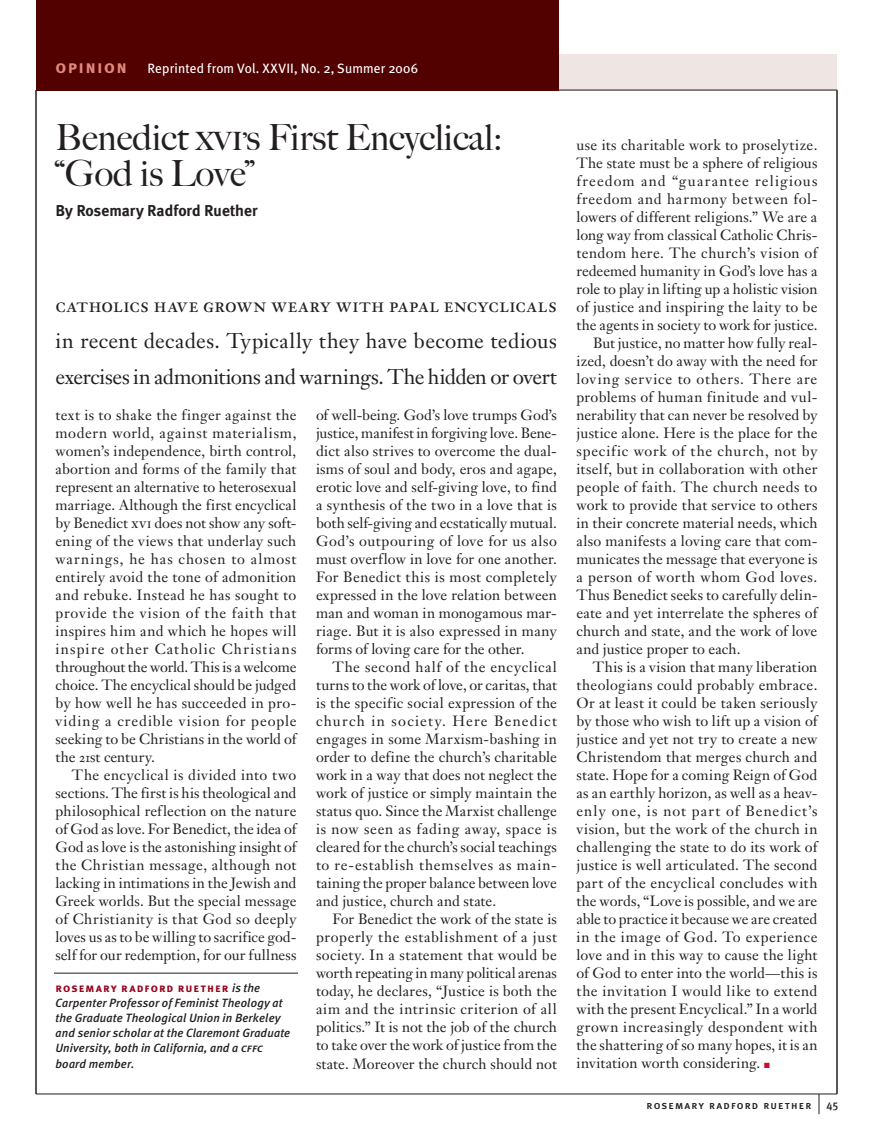
<style>
.page{position:relative;width:891px;height:1148px;background:#fff}
.page>*{position:absolute;margin:0;border:0;box-sizing:border-box;transform-origin:0 0}
.Feature_title{font:36px/36px "Big Caslon Rom";color:#231f20}
.large_intro_body{font:21px/36px "P5 D Janson Oldstlye";letter-spacing:-.02em;color:#231f20;text-align:justify}
.slug{font:18px "Meta Plus Bold Caps";letter-spacing:.075em;color:#d97669}
.Feature_deck{font:700 15.75px "Meta Plus";color:#231f20}
._3_body{font:14.7px/18px "P5 D Janson Oldstlye";letter-spacing:.005em;color:#231f20;text-align:justify}
.slug-2{font:13.5px "Meta Plus";letter-spacing:.005em;color:#fff}
.bio{font:italic 500 12px/15px "Meta Plus";letter-spacing:.015em;color:#231f20}
.t1{font:11.25px "Meta Plus Medium Caps";letter-spacing:.1em;color:#231f20}
.s1{font-family:"Meta Plus Bold Caps";font-size:18px;color:#df897d}
.s2{font-family:"Big Caslon S Cap"}
.s3{font-family:"Janson Text Roman SC"}
.s4{font-family:"Meta Plus Bold Caps";font-weight:400;font-style:normal;color:#96031d}
.s5{font-family:"Meta Plus Medium Caps";font-weight:400}
.s6{color:#c3102f}
</style>
<div class="page">
<svg style="left:819px;top:1094px;width:1px;height:20px"></svg>
<hr style="left:36px;top:1093px;width:801px;height:1px;background:#231f20">
<div style="left:36px;top:0;width:522px;height:54px;background:#520000"></div>
<div style="left:558px;top:54px;width:279px;height:36px;background:#efe5e3"></div>
<hr style="left:36px;top:90px;width:1px;height:1004px;background:#231f20">
<hr style="left:36px;top:90px;width:801px;height:1px;background:#231f20">
<hr style="left:837px;top:90px;width:1px;height:1004px;background:#231f20">
<div style="left:36px;top:54px;width:522px;height:36px;background:#520000"></div>
<hr style="left:54px;top:972px;width:244px;height:1px;background:#231f20">
<p class="slug" style="left:56px;top:56px;width:128px">book reviews</p>
<p class="slug-2" style="left:56px;top:60px;width:364px"><span class="s1">opinion</span> Reprinted from Vol. XXVII, No. 2, Summer 2006</p>
<p class="Feature_title" style="left:55px;top:120px;width:449px">Benedict <span class="s2">xvi</span><sub>’</sub>s First Encyclical: “God is Love”</p>
<p class="Feature_deck" style="left:56px;top:201px;width:204px">By Rosemary Radford Ruether</p>
<p class="large_intro_body" style="left:56px;top:287px;width:503px"><span class="s3">catholics have grown weary with papal encyclicals </span>in recent decades. Typically they have become tedious exercises in admonitions and warnings. The hidden or overt</p>
<p class="_3_body" style="left:56px;top:406px;width:243px">text is to shake the finger against the modern world, against materialism, women’s independence, birth control, abortion and forms of the family that represent an alternative to heterosexual marriage. Although the first encyclical by Benedict <span class="s3">xvi</span> does not show any soft&shy;ening of the views that underlay such warnings, he has chosen to almost entirely avoid the tone of admonition and rebuke. Instead he has sought to provide the vision of the faith that inspires him and which he hopes will inspire other Catholic Christians throughout the world. This is a welcome choice. The encyclical should be judged by how well he has succeeded in pro&shy;viding a credible vision for people seeking to be Christians in the world of the 21st century.</p>
<p class="_3_body" style="left:56px;top:766px;width:243px;text-indent:16px">The encyclical is divided into two sections. The first is his theological and philosophical reflection on the nature of God as love. For Benedict, the idea of God as love is the astonishing insight of the Christian message, although not lacking in intimations in the Jewish and Greek worlds. But the special message of Christianity is that God so deeply loves us as to be willing to sacrifice god&shy;self for our redemption, for our fullness</p>
<p class="bio" style="left:55px;top:980px;width:236px"><span class="s4">rosemary radford ruether</span> is the Carpenter Professor of Feminist Theology at the Graduate Theological Union in Berkeley and senior scholar at the Claremont Graduate University, both in California, and a <span class="s5">cffc </span>board member.</p>
<p class="_3_body" style="left:316px;top:406px;width:243px">of well-being. God’s love trumps God’s justice, manifest in forgiving love. Bene&shy;dict also strives to overcome the dual&shy;isms of soul and body, eros and agape, erotic love and self-giving love, to find a synthesis of the two in a love that is both self-giving and ecstatically mutual.<br>God’s outpouring of love for us also must overflow in love for one another.<br>For Benedict this is most completely expressed in the love relation between man and woman in monogamous mar&shy;riage. But it is also expressed in many forms of loving care for the other.</p>
<p class="_3_body" style="left:316px;top:658px;width:243px;text-indent:16px">The second half of the encyclical turns to the work of love, or caritas, that is the specific social expression of the church in society. Here Benedict engages in some Marxism-bashing in order to define the church’s charitable work in a way that does not neglect the work of justice or simply maintain the status quo. Since the Marxist challenge is now seen as fading away, space is cleared for the church’s social teachings to re-establish themselves as main&shy;taining the proper balance between love and justice, church and state.</p>
<p class="_3_body" style="left:316px;top:910px;width:243px;text-indent:16px">For Benedict the work of the state is properly the establishment of a just society. In a statement that would be worth repeating in many political arenas today, he declares, “Justice is both the aim and the intrinsic criterion of all politics.” It is not the job of the church to take over the work of justice from the state. Moreover the church should not</p>
<p class="_3_body" style="left:576px;top:136px;width:243px">use its charitable work to proselytize.<br>The state must be a sphere of religious freedom and “guarantee religious freedom and harmony between fol&shy;lowers of different religions.” We are a long way from classical Catholic Chris&shy;tendom here. The church’s vision of redeemed humanity in God’s love has a role to play in lifting up a holistic vision of justice and inspiring the laity to be the agents in society to work for justice.</p>
<p class="_3_body" style="left:576px;top:334px;width:243px;text-indent:17px">But justice, no matter how fully real&shy;ized, doesn’t do away with the need for loving service to others. There are problems of human finitude and vul&shy;nerability that can never be resolved by justice alone. Here is the place for the specific work of the church, not by itself, but in collaboration with other people of faith. The church needs to work to provide that service to others in their concrete material needs, which also manifests a loving care that com&shy;municates the message that everyone is a person of worth whom God loves.<br>Thus Benedict seeks to carefully delin&shy;eate and yet interrelate the spheres of church and state, and the work of love and justice proper to each.</p>
<p class="_3_body" style="left:576px;top:658px;width:243px;text-indent:16px">This is a vision that many liberation theologians could probably embrace.<br>Or at least it could be taken seriously by those who wish to lift up a vision of justice and yet not try to create a new Christendom that merges church and state. Hope for a coming Reign of God as an earthly horizon, as well as a heav&shy;enly one, is not part of Benedict’s vision, but the work of the church in challenging the state to do its work of justice is well articulated. The second part of the encyclical concludes with the words, “Love is possible, and we are able to practice it because we are created in the image of God. To experience love and in this way to cause the light of God to enter into the world—this is the invitation I would like to extend with the present Encyclical.” In a world grown increasingly despondent with the shattering of so many hopes, it is an invitation worth considering. <span class="s6">■</span></p>
<p class="t1" style="left:647px;top:1098px;width:166px">rosemary radford ruether</p>
<p class="t1" style="left:826px;top:1099px;width:14px">45</p>
</div>
